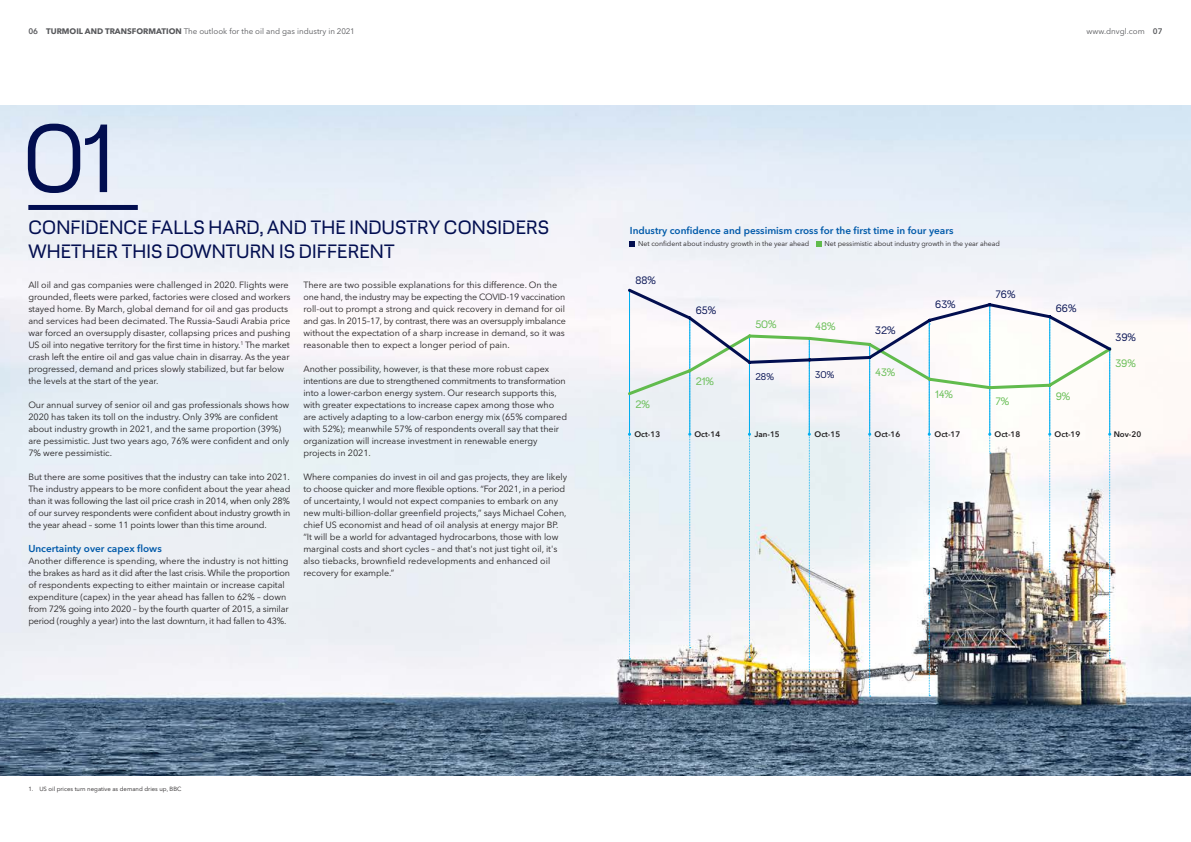
<style>
.page{position:relative;width:1191px;height:842px;background:#fff}
.page>*{position:absolute;margin:0;border:0;box-sizing:border-box;transform-origin:0 0}
.t1{font:300 90px "Temporary Display";color:#020e50}
.t2{font:18px/24px "Temporary Display";letter-spacing:.01em;color:#020e50}
.t3{font:600 10px "Avenir Next LT Pro";color:#005aaa}
.t4{font:300 10px "Temporary Display";color:#61bb4d}
.t5{font:300 10px "Temporary Display";color:#020e50}
.t6{font:9px/12px "Avenir Next LT Pro";letter-spacing:-.005em;color:#221f20}
.t7{font:300 9px "Temporary Display";color:#020e50}
.t8{font:8px "Avenir Next LT Pro";color:#57585b}
.t9{font:600 8px "Avenir Next LT Pro";color:#221f20}
.t10{font:7px "Avenir Next LT Pro";letter-spacing:-.005em;color:#221f20}
.t11{font:6px "Avenir Next LT Pro";color:#221f20}
.s1{font-weight:600}
.s2{font-weight:700}
</style>
<div class="page">
<img style="left:0;top:105px;width:1191px;height:670px">
<img style="left:628px;top:289px;width:483px;height:408px">
<svg style="left:630px;top:241px;width:5px;height:5px"></svg>
<svg style="left:816px;top:241px;width:5px;height:5px"></svg>
<div style="left:28px;top:205px;width:110px;height:5px;background:#020e50"></div>
<p class="t8" style="left:28px;top:27px;width:328px"><span class="s1">06</span> <span class="s2">TURMOIL AND TRANSFORMATION</span> The outlook for the oil and gas industry in 2021</p>
<p class="t8" style="left:1086px;top:27px;width:78px">www.dnvgl.com <span class="s1">07</span></p>
<h1 class="t1" style="left:23px;top:96px;width:92px">01</h1>
<h2 class="t2" style="left:28px;top:215px;width:522px">CONFIDENCE FALLS HARD, AND THE INDUSTRY CONSIDERS<br>WHETHER THIS DOWNTURN IS DIFFERENT</h2>
<p class="t6" style="left:28px;top:279px;width:264px">All oil and gas companies were challenged in 2020. Flights were grounded, fleets were parked, factories were closed and workers stayed home. By March, global demand for oil and gas products and services had been decimated. The Russia–Saudi Arabia price war forced an oversupply disaster, collapsing prices and pushing US oil into negative territory for the first time in history.<sup>1</sup> The market crash left the entire oil and gas value chain in disarray. As the year progressed, demand and prices slowly stabilized, but far below the levels at the start of the year.</p>
<p class="t6" style="left:28px;top:399px;width:262px">Our annual survey of senior oil and gas professionals shows how 2020 has taken its toll on the industry. Only 39% are confident about industry growth in 2021, and the same proportion (39%) are pessimistic. Just two years ago, 76% were confident and only 7% were pessimistic.</p>
<p class="t6" style="left:28px;top:471px;width:264px;text-align:justify">But there are some positives that the industry can take into 2021.<br>The industry appears to be more confident about the year ahead than it was following the last oil price crash in 2014, when only 28% of our survey respondents were confident about industry growth in the year ahead – some 11 points lower than this time around.</p>
<p class="t3" style="left:28px;top:542px;width:135px">Uncertainty over capex flows</p>
<p class="t6" style="left:28px;top:555px;width:263px">Another difference is spending, where the industry is not hitting the brakes as hard as it did after the last crisis. While the proportion of respondents expecting to either maintain or increase capital expenditure (capex) in the year ahead has fallen to 62% – down from 72% going into 2020 – by the fourth quarter of 2015, a similar period (roughly a year) into the last downturn, it had fallen to 43%.</p>
<p class="t6" style="left:303px;top:279px;width:264px">There are two possible explanations for this difference. On the one hand, the industry may be expecting the COVID-19 vaccination roll-out to prompt a strong and quick recovery in demand for oil and gas. In 2015–17, by contrast, there was an oversupply imbalance without the expectation of a sharp increase in demand, so it was reasonable then to expect a longer period of pain.</p>
<p class="t6" style="left:303px;top:363px;width:265px">Another possibility, however, is that these more robust capex intentions are due to strengthened commitments to transformation into a lower-carbon energy system. Our research supports this, with greater expectations to increase capex among those who are actively adapting to a low-carbon energy mix (65% compared with 52%); meanwhile 57% of respondents overall say that their organization will increase investment in renewable energy projects in 2021.</p>
<p class="t6" style="left:303px;top:471px;width:265px">Where companies do invest in oil and gas projects, they are likely to choose quicker and more flexible options. “For 2021, in a period of uncertainty, I would not expect companies to embark on any new multi-billion-dollar greenfield projects,” says Michael Cohen, chief US economist and head of oil analysis at energy major BP. “It will be a world for advantaged hydrocarbons, those with low marginal costs and short cycles – and that's not just tight oil, it's also tiebacks, brownfield redevelopments and enhanced oil recovery for example.”</p>
<p class="t3" style="left:630px;top:224px;width:325px">Industry confidence and pessimism cross for the first time in four years</p>
<p class="t10" style="left:638px;top:239px;width:172px">Net confident about industry growth in the year ahead</p>
<p class="t10" style="left:824px;top:239px;width:177px">Net pessimistic about industry growth in the year ahead</p>
<p class="t5" style="left:635px;top:274px;width:22px">88%</p>
<p class="t5" style="left:696px;top:303px;width:22px">65%</p>
<p class="t5" style="left:995px;top:287px;width:21px">76%</p>
<p class="t5" style="left:935px;top:297px;width:22px">63%</p>
<p class="t4" style="left:635px;top:397px;width:16px">2%</p>
<p class="t4" style="left:696px;top:375px;width:20px">21%</p>
<p class="t4" style="left:755px;top:317px;width:23px">50%</p>
<p class="t4" style="left:815px;top:320px;width:22px">48%</p>
<p class="t7" style="left:755px;top:370px;width:20px">28%</p>
<p class="t7" style="left:815px;top:368px;width:20px">30%</p>
<p class="t5" style="left:875px;top:323px;width:22px">32%</p>
<p class="t4" style="left:875px;top:365px;width:21px">43%</p>
<p class="t4" style="left:935px;top:388px;width:19px">14%</p>
<p class="t4" style="left:995px;top:395px;width:15px">7%</p>
<p class="t5" style="left:1055px;top:301px;width:22px">66%</p>
<p class="t4" style="left:1055px;top:389px;width:16px">9%</p>
<p class="t5" style="left:1115px;top:330px;width:22px">39%</p>
<p class="t4" style="left:1115px;top:356px;width:22px">39%</p>
<p class="t9" style="left:634px;top:429px;width:27px">Oct-13</p>
<p class="t9" style="left:694px;top:429px;width:27px">Oct-14</p>
<p class="t9" style="left:754px;top:429px;width:27px">Jan-15</p>
<p class="t9" style="left:814px;top:429px;width:27px">Oct-15</p>
<p class="t9" style="left:874px;top:429px;width:27px">Oct-16</p>
<p class="t9" style="left:934px;top:429px;width:27px">Oct-17</p>
<p class="t9" style="left:994px;top:429px;width:27px">Oct-18</p>
<p class="t9" style="left:1054px;top:429px;width:27px">Oct-19</p>
<p class="t9" style="left:1113px;top:429px;width:29px">Nov-20</p>
<p class="t11" style="left:28px;top:786px;width:155px">1. US oil prices turn negative as demand dries up, BBC</p>
</div>
